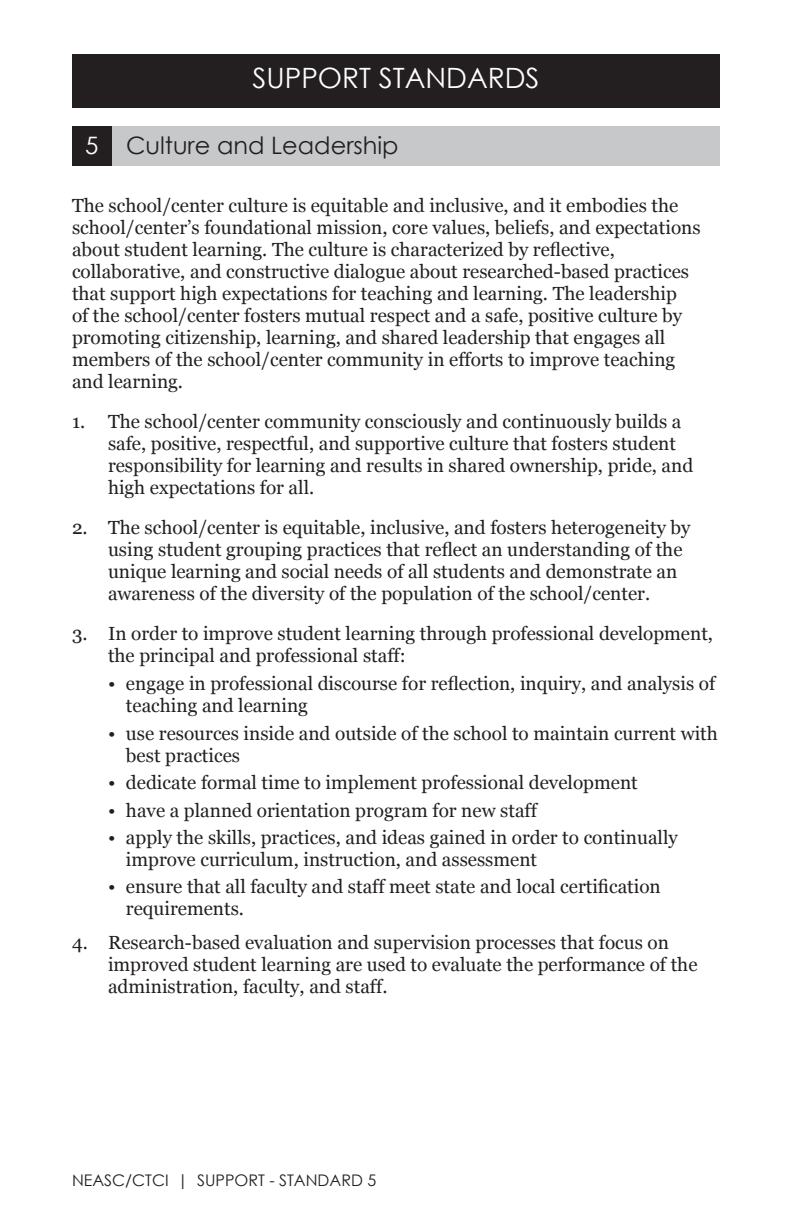
<style>
.page{position:relative;width:792px;height:1224px;background:#fff}
.page>*{position:absolute;margin:0;border:0;box-sizing:border-box;transform-origin:0 0}
.t1{font:28px "Century Gothic";color:#fff}
.t2{font:24px "Century Gothic";color:#231f20}
.t3{font:19px/22px "Georgia";color:#231f20}
.t4{font:16px "Century Gothic";color:#231f20}
.s1{color:#fff}
</style>
<div class="page">
<div style="left:72px;top:54px;width:648px;height:54px;background:#231f20"></div>
<div style="left:72px;top:126px;width:648px;height:40px;background:#c7c8ca"></div>
<div style="left:72px;top:126px;width:40px;height:40px;background:#231f20"></div>
<h1 class="t1" style="left:252px;top:58px;width:289px">SUPPORT STANDARDS</h1>
<p class="t2" style="left:85px;top:128px;width:315px"><span class="s1">5</span> Culture and Leadership</p>
<p class="t3" style="left:72px;top:195px;width:630px">The school/center culture is equitable and inclusive, and it embodies the school/center’s foundational mission, core values, beliefs, and expectations about student learning. The culture is characterized by reflective, collaborative, and constructive dialogue about researched-based practices that support high expectations for teaching and learning. The leadership<br>of the school/center fosters mutual respect and a safe, positive culture by promoting citizenship, learning, and shared leadership that engages all members of the school/center community in efforts to improve teaching and learning.</p>
<p class="t3" style="left:108px;top:411px;width:587px;text-indent:-36px">1. The school/center community consciously and continuously builds a safe, positive, respectful, and supportive culture that fosters student responsibility for learning and results in shared ownership, pride, and high expectations for all.</p>
<p class="t3" style="left:108px;top:517px;width:584px;text-indent:-36px">2. The school/center is equitable, inclusive, and fosters heterogeneity by using student grouping practices that reflect an understanding of the unique learning and social needs of all students and demonstrate an awareness of the diversity of the population of the school/center.</p>
<p class="t3" style="left:108px;top:623px;width:607px;text-indent:-36px">3. In order to improve student learning through professional development, the principal and professional staff:</p>
<p class="t3" style="left:126px;top:673px;width:591px;text-indent:-18px">• engage in professional discourse for reflection, inquiry, and analysis of teaching and learning</p>
<p class="t3" style="left:126px;top:723px;width:593px;text-indent:-18px">• use resources inside and outside of the school to maintain current with best practices</p>
<p class="t3" style="left:108px;top:772px;width:531px">• dedicate formal time to implement professional development</p>
<p class="t3" style="left:108px;top:799px;width:430px">• have a planned orientation program for new staff</p>
<p class="t3" style="left:126px;top:827px;width:553px;text-indent:-18px">• apply the skills, practices, and ideas gained in order to continually improve curriculum, instruction, and assessment</p>
<p class="t3" style="left:126px;top:876px;width:536px;text-indent:-18px">• ensure that all faculty and staff meet state and local certification requirements.</p>
<p class="t3" style="left:108px;top:932px;width:591px;text-indent:-36px">4. Research-based evaluation and supervision processes that focus on improved student learning are used to evaluate the performance of the administration, faculty, and staff.</p>
<p class="t4" style="left:72px;top:1169px;width:306px">NEASC/CTCI | SUPPORT - STANDARD 5</p>
</div>
